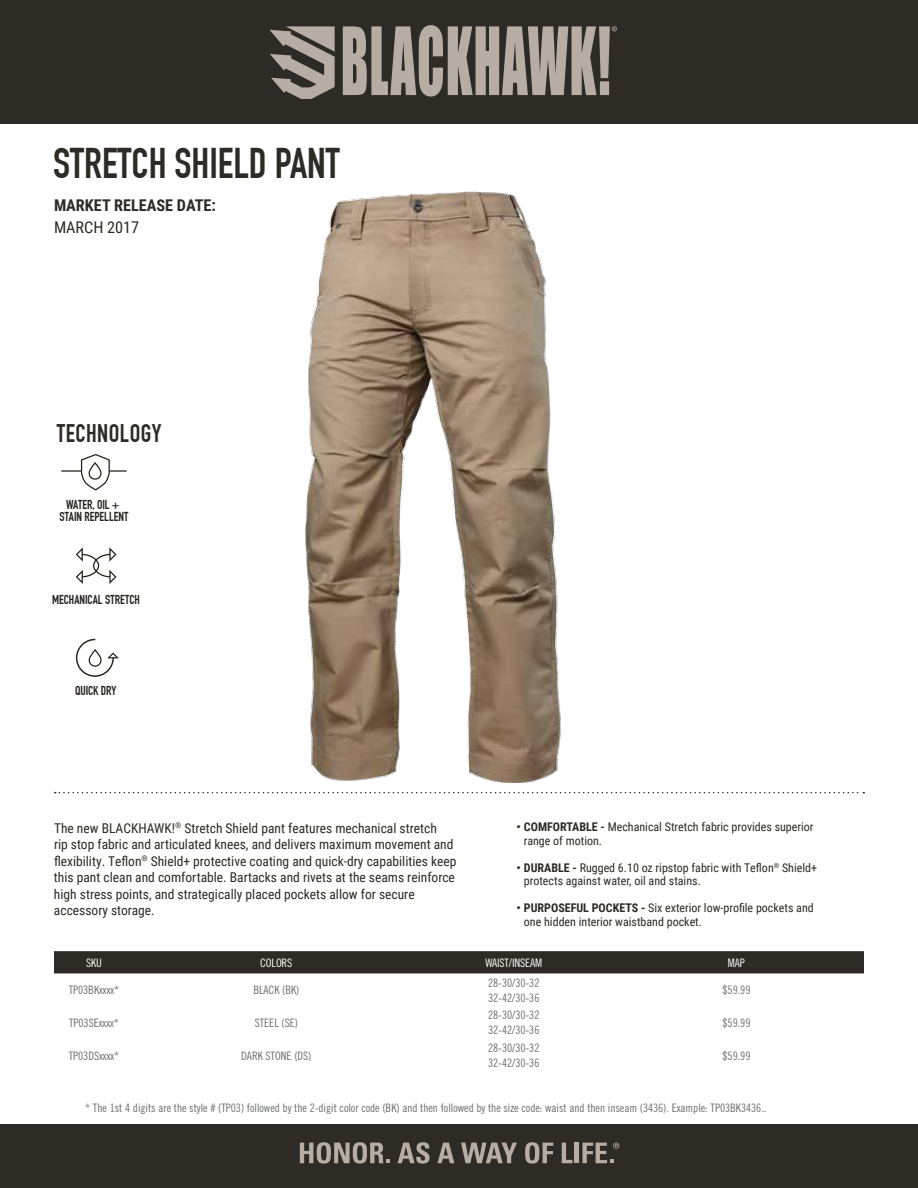
<style>
.page{position:relative;width:918px;height:1188px;background:#fff}
.page>*{position:absolute;margin:0;border:0;box-sizing:border-box;transform-origin:0 0}
.t1{font:700 42px "DIN Condensed";color:#2e2a25}
.t2{font:700 24.9px "DIN Condensed";letter-spacing:.02em;color:#2e2a25}
.t3{font:700 16.2px "Roboto Condensed";color:#2e2a25}
.t4{font:16.2px "Roboto Condensed";color:#2e2a25}
.t5{font:13.5px/16.5px "Roboto Condensed";color:#2e2a25}
.t6{font:700 12.75px/12.8px "DIN Condensed";color:#26221e;text-align:center}
.t7{font:12px/13.5px "Roboto Condensed";color:#2e2a25}
.t8{font:11.7px/15px "Trade Gothic Cond Eighteen";letter-spacing:-.005em;color:#6d6e71}
.t9{font:11.7px "Trade Gothic Cond Eighteen";letter-spacing:-.01em;color:#fff}
.s1{font-weight:700}
</style>
<div class="page">
<div style="left:0;top:0;width:918px;height:123px;background:#2e2a25"></div>
<svg style="left:343px;top:25px;width:274px;height:72px"></svg>
<svg style="left:269px;top:26px;width:66px;height:73px"></svg>
<svg style="left:55px;top:792px;width:809px;height:1px"></svg>
<div style="left:0;top:1124px;width:918px;height:64px;background:#2e2a25"></div>
<svg style="left:300px;top:1142px;width:90px;height:22px"></svg>
<svg style="left:398px;top:1142px;width:32px;height:22px"></svg>
<svg style="left:437px;top:1143px;width:17px;height:20px"></svg>
<svg style="left:461px;top:1143px;width:56px;height:20px"></svg>
<svg style="left:525px;top:1142px;width:28px;height:22px"></svg>
<svg style="left:562px;top:1143px;width:11px;height:20px"></svg>
<hr style="left:575px;top:1143px;width:4px;height:20px;background:#b7ada5">
<svg style="left:583px;top:1143px;width:36px;height:20px"></svg>
<svg style="left:54px;top:951px;width:810px;height:23px;background:#34302b"></svg>
<img style="left:305px;top:192px;width:256px;height:590px">
<svg style="left:61px;top:454px;width:66px;height:36px"></svg>
<svg style="left:76px;top:547px;width:41px;height:37px"></svg>
<svg style="left:76px;top:639px;width:43px;height:38px"></svg>
<h1 class="t1" style="left:53px;top:138px;width:288px">STRETCH SHIELD PANT</h1>
<p class="t3" style="left:54px;top:194px;width:164px">MARKET RELEASE DATE:</p>
<p class="t4" style="left:54px;top:216px;width:87px">MARCH 2017</p>
<h2 class="t2" style="left:57px;top:418px;width:106px">TECHNOLOGY</h2>
<p class="t6" style="left:60px;top:498px;width:70px">WATER, OIL +<br>STAIN REPELLENT</p>
<p class="t6" style="left:52px;top:593px;width:89px">MECHANICAL STRETCH</p>
<p class="t6" style="left:75px;top:684px;width:43px">QUICK DRY</p>
<p class="t5" style="left:54px;top:819px;width:404px">The new BLACKHAWK!<sup>®</sup> Stretch Shield pant features mechanical stretch<br>rip stop fabric and articulated knees, and delivers maximum movement and flexibility. Teflon<sup>®</sup> Shield+ protective coating and quick-dry capabilities keep this pant clean and comfortable. Bartacks and rivets at the seams reinforce high stress points, and strategically placed pockets allow for secure accessory storage.</p>
<p class="t7" style="left:524px;top:820px;width:291px;text-indent:-8px"><span class="s1">• COMFORTABLE -</span> Mechanical Stretch fabric provides superior range of motion.</p>
<p class="t7" style="left:524px;top:860px;width:295px;text-indent:-7px"><span class="s1">• DURABLE -</span> Rugged 6.10 oz ripstop fabric with Teflon<sup>®</sup> Shield+ protects against water, oil and stains.</p>
<p class="t7" style="left:524px;top:901px;width:291px;text-indent:-8px"><span class="s1">• PURPOSEFUL POCKETS -</span> Six exterior low-profile pockets and one hidden interior waistband pocket.</p>
<p class="t9" style="left:86px;top:956px;width:17px">SKU</p>
<p class="t9" style="left:260px;top:956px;width:34px">COLORS</p>
<p class="t9" style="left:485px;top:956px;width:58px">WAIST/INSEAM</p>
<p class="t9" style="left:728px;top:956px;width:19px">MAP</p>
<p class="t8" style="left:69px;top:982px;width:52px">TP03BKxxxx*</p>
<p class="t8" style="left:253px;top:982px;width:47px">BLACK (BK)</p>
<p class="t8" style="left:488px;top:975px;width:53px">28-30/30-32<br>32-42/30-36</p>
<p class="t8" style="left:723px;top:982px;width:29px">$59.99</p>
<p class="t8" style="left:69px;top:1015px;width:52px">TP03SExxxx*</p>
<p class="t8" style="left:255px;top:1015px;width:45px">STEEL (SE)</p>
<p class="t8" style="left:488px;top:1007px;width:53px">28-30/30-32<br>32-42/30-36</p>
<p class="t8" style="left:723px;top:1015px;width:29px">$59.99</p>
<p class="t8" style="left:69px;top:1048px;width:52px">TP03DSxxxx*</p>
<p class="t8" style="left:241px;top:1048px;width:72px">DARK STONE (DS)</p>
<p class="t8" style="left:488px;top:1040px;width:53px">28-30/30-32<br>32-42/30-36</p>
<p class="t8" style="left:723px;top:1048px;width:29px">$59.99</p>
<p class="t8" style="left:85px;top:1101px;width:683px">* The 1st 4 digits are the style # (TP03) followed by the 2-digit color code (BK) and then followed by the size code: waist and then inseam (3436). Example: TP03BK3436..</p>
</div>
